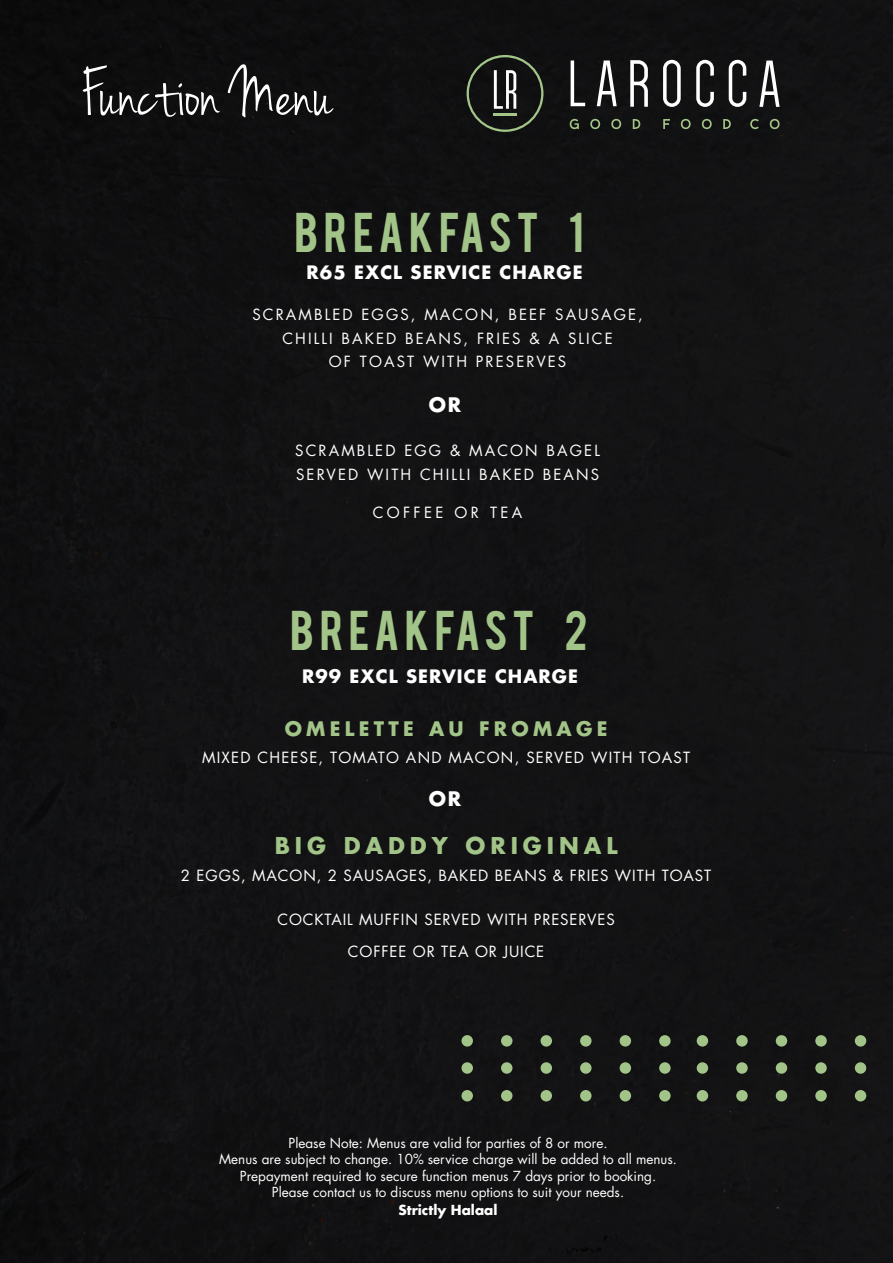
<style>
.page{position:relative;width:893px;height:1263px;background:#121213}
.page>*{position:absolute;margin:0;border:0;box-sizing:border-box;transform-origin:0 0}
.t1{font:72px "Jenna Sue";color:#fff}
.t2{font:43.95px "Bebas";letter-spacing:.11em;color:#a3c488}
.t3{font:700 22.5px "Futura LT";letter-spacing:.22em;color:#a3c488}
.t4{font:700 19.5px "Futura LT";letter-spacing:.22em;color:#a3c488}
.t5{font:700 19.5px "Futura LT";color:#fff}
.t6{font:700 18px "Futura LT";letter-spacing:.06em;color:#fff}
.t7{font:15px "Futura LT";letter-spacing:.14em;color:#fff}
.t8{font:15px "Futura LT";letter-spacing:.06em;color:#fff}
.t9{font:15px "Futura LT";letter-spacing:.08em;color:#fff}
.t10{font:15px "Futura LT";letter-spacing:.22em;color:#fff}
.t11{font:13.5px "Futura LT";color:#fff}
.t12{font:700 13.5px "Futura LT";color:#fff}
</style>
<div class="page">
<div style="left:461px;top:1090px;width:12px;height:11px;background:#a3c488;border-radius:50%"></div>
<div style="left:501px;top:1090px;width:11px;height:11px;background:#a3c488;border-radius:50%"></div>
<div style="left:541px;top:1090px;width:11px;height:11px;background:#a3c488;border-radius:50%"></div>
<div style="left:580px;top:1090px;width:12px;height:11px;background:#a3c488;border-radius:50%"></div>
<div style="left:620px;top:1090px;width:11px;height:11px;background:#a3c488;border-radius:50%"></div>
<div style="left:659px;top:1090px;width:12px;height:11px;background:#a3c488;border-radius:50%"></div>
<div style="left:461px;top:1062px;width:12px;height:12px;background:#a3c488;border-radius:50%"></div>
<div style="left:501px;top:1062px;width:11px;height:12px;background:#a3c488;border-radius:50%"></div>
<div style="left:541px;top:1062px;width:11px;height:12px;background:#a3c488;border-radius:50%"></div>
<div style="left:580px;top:1062px;width:12px;height:12px;background:#a3c488;border-radius:50%"></div>
<div style="left:620px;top:1062px;width:11px;height:12px;background:#a3c488;border-radius:50%"></div>
<div style="left:659px;top:1062px;width:12px;height:12px;background:#a3c488;border-radius:50%"></div>
<div style="left:461px;top:1035px;width:12px;height:11px;background:#a3c488;border-radius:50%"></div>
<div style="left:501px;top:1035px;width:11px;height:11px;background:#a3c488;border-radius:50%"></div>
<div style="left:541px;top:1035px;width:11px;height:11px;background:#a3c488;border-radius:50%"></div>
<div style="left:580px;top:1035px;width:12px;height:11px;background:#a3c488;border-radius:50%"></div>
<div style="left:620px;top:1035px;width:11px;height:11px;background:#a3c488;border-radius:50%"></div>
<div style="left:659px;top:1035px;width:12px;height:11px;background:#a3c488;border-radius:50%"></div>
<div style="left:697px;top:1090px;width:11px;height:11px;background:#a3c488;border-radius:50%"></div>
<div style="left:736px;top:1090px;width:12px;height:11px;background:#a3c488;border-radius:50%"></div>
<div style="left:776px;top:1090px;width:11px;height:11px;background:#a3c488;border-radius:50%"></div>
<div style="left:815px;top:1090px;width:12px;height:11px;background:#a3c488;border-radius:50%"></div>
<div style="left:855px;top:1090px;width:11px;height:11px;background:#a3c488;border-radius:50%"></div>
<div style="left:697px;top:1062px;width:11px;height:12px;background:#a3c488;border-radius:50%"></div>
<div style="left:736px;top:1062px;width:12px;height:12px;background:#a3c488;border-radius:50%"></div>
<div style="left:776px;top:1062px;width:11px;height:12px;background:#a3c488;border-radius:50%"></div>
<div style="left:815px;top:1062px;width:12px;height:12px;background:#a3c488;border-radius:50%"></div>
<div style="left:855px;top:1062px;width:11px;height:12px;background:#a3c488;border-radius:50%"></div>
<div style="left:697px;top:1035px;width:11px;height:11px;background:#a3c488;border-radius:50%"></div>
<div style="left:736px;top:1035px;width:12px;height:11px;background:#a3c488;border-radius:50%"></div>
<div style="left:776px;top:1035px;width:11px;height:11px;background:#a3c488;border-radius:50%"></div>
<div style="left:815px;top:1035px;width:12px;height:11px;background:#a3c488;border-radius:50%"></div>
<div style="left:855px;top:1035px;width:11px;height:11px;background:#a3c488;border-radius:50%"></div>
<svg style="left:570px;top:119px;width:9px;height:10px"></svg>
<svg style="left:590px;top:119px;width:11px;height:10px"></svg>
<svg style="left:611px;top:119px;width:11px;height:10px"></svg>
<svg style="left:633px;top:119px;width:7px;height:10px"></svg>
<svg style="left:663px;top:119px;width:7px;height:10px"></svg>
<svg style="left:680px;top:119px;width:11px;height:10px"></svg>
<svg style="left:701px;top:119px;width:11px;height:10px"></svg>
<svg style="left:723px;top:119px;width:8px;height:10px"></svg>
<svg style="left:750px;top:119px;width:9px;height:10px"></svg>
<svg style="left:769px;top:119px;width:11px;height:10px"></svg>
<svg style="left:571px;top:61px;width:14px;height:45px"></svg>
<svg style="left:597px;top:61px;width:20px;height:45px"></svg>
<svg style="left:630px;top:60px;width:18px;height:47px"></svg>
<svg style="left:663px;top:60px;width:18px;height:47px"></svg>
<svg style="left:696px;top:60px;width:18px;height:47px"></svg>
<svg style="left:729px;top:60px;width:17px;height:47px"></svg>
<svg style="left:759px;top:61px;width:21px;height:46px"></svg>
<svg style="left:467px;top:55px;width:76px;height:77px"></svg>
<p class="t1" style="left:81px;top:53px;width:253px">Function Menu</p>
<p class="t2" style="left:294px;top:200px;width:291px">BREAKFAST 1</p>
<p class="t6" style="left:307px;top:260px;width:278px">R65 EXCL SERVICE CHARGE</p>
<p class="t7" style="left:252px;top:305px;width:392px">SCRAMBLED EGGS, MACON, BEEF SAUSAGE,</p>
<p class="t7" style="left:282px;top:329px;width:332px">CHILLI BAKED BEANS, FRIES &amp; A SLICE</p>
<p class="t7" style="left:329px;top:352px;width:239px">OF TOAST WITH PRESERVES</p>
<p class="t5" style="left:429px;top:392px;width:34px">OR</p>
<p class="t7" style="left:295px;top:441px;width:306px">SCRAMBLED EGG &amp; MACON BAGEL</p>
<p class="t7" style="left:296px;top:465px;width:304px">SERVED WITH CHILLI BAKED BEANS</p>
<p class="t10" style="left:373px;top:503px;width:151px">COFFEE OR TEA</p>
<p class="t2" style="left:290px;top:599px;width:299px">BREAKFAST 2</p>
<p class="t6" style="left:302px;top:664px;width:277px">R99 EXCL SERVICE CHARGE</p>
<p class="t4" style="left:285px;top:716px;width:324px">OMELETTE AU FROMAGE</p>
<p class="t9" style="left:202px;top:748px;width:490px">MIXED CHEESE, TOMATO AND MACON, SERVED WITH TOAST</p>
<p class="t5" style="left:429px;top:786px;width:34px">OR</p>
<p class="t3" style="left:275px;top:831px;width:344px">BIG DADDY ORIGINAL</p>
<p class="t8" style="left:181px;top:865px;width:532px">2 EGGS, MACON, 2 SAUSAGES, BAKED BEANS &amp; FRIES WITH TOAST</p>
<p class="t8" style="left:277px;top:910px;width:339px">COCKTAIL MUFFIN SERVED WITH PRESERVES</p>
<p class="t8" style="left:348px;top:942px;width:198px">COFFEE OR TEA OR JUICE</p>
<p class="t11" style="left:289px;top:1135px;width:320px">Please Note: Menus are valid for parties of 8 or more.</p>
<p class="t11" style="left:219px;top:1151px;width:459px">Menus are subject to change. 10% service charge will be added to all menus.</p>
<p class="t11" style="left:240px;top:1167px;width:418px">Prepayment required to secure function menus 7 days prior to booking.</p>
<p class="t11" style="left:272px;top:1183px;width:354px">Please contact us to discuss menu options to suit your needs.</p>
<p class="t12" style="left:399px;top:1201px;width:100px">Strictly Halaal</p>
</div>
